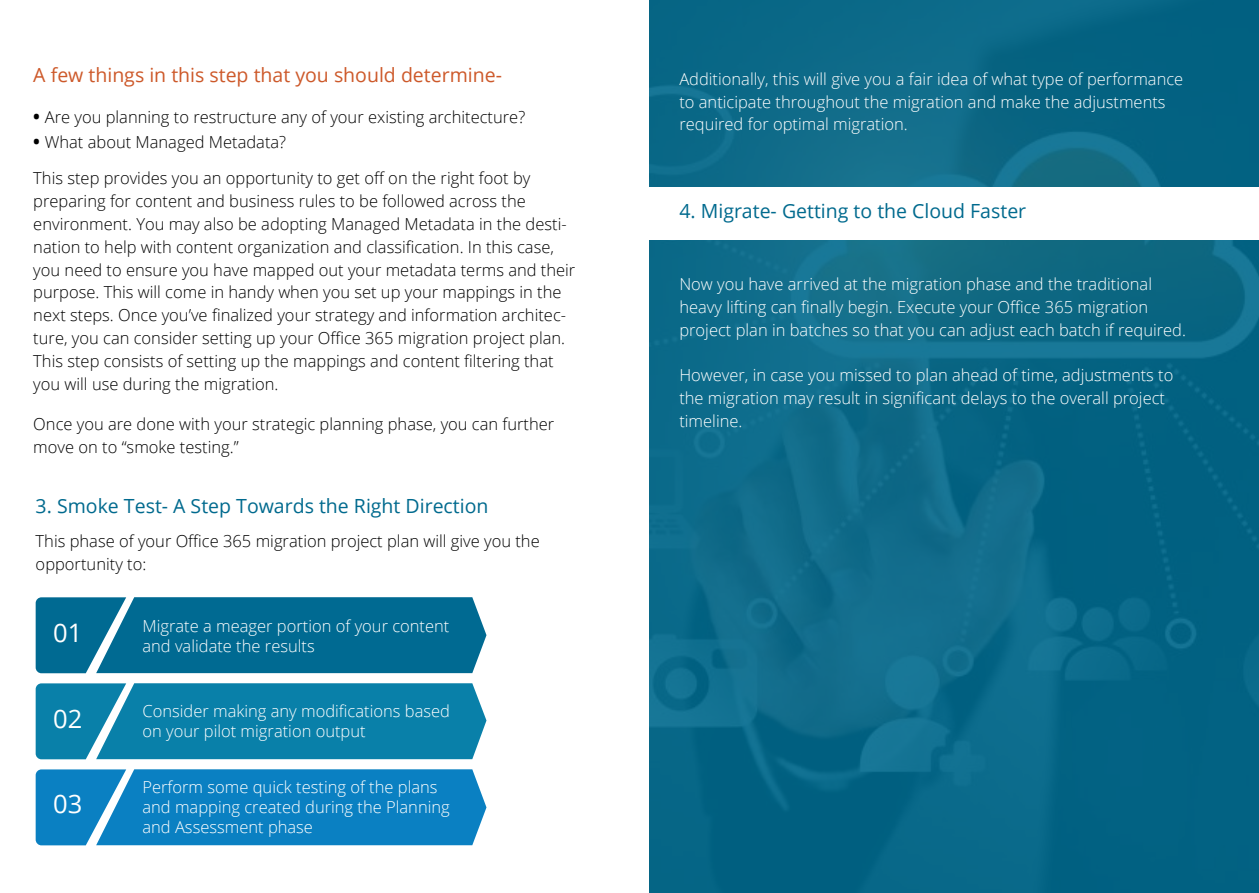
<style>
.page{position:relative;width:1259px;height:893px;background:#fff}
.page>*{position:absolute;margin:0;border:0;box-sizing:border-box;transform-origin:0 0}
.t1{font:25.5px "Open Sans";color:#fff}
.t2{font:19.5px "Open Sans";color:#006a8e}
.t3{font:19.5px "Open Sans";color:#cd592a}
.t4{font:300 16.5px/22.8px "Open Sans";color:#000}
.t5{font:300 16.5px/22.8px "Open Sans";color:#fff}
.s1{font-weight:700;font-size:18px}
</style>
<div class="page">
<img style="left:649px;top:0;width:610px;height:893px">
<div style="left:36px;top:597px;width:450px;height:76px;background:#006a92"></div>
<div style="left:36px;top:769px;width:450px;height:76px;background:#0a80c2"></div>
<div style="left:36px;top:683px;width:450px;height:76px;background:#0980a9"></div>
<div style="left:638px;top:187px;width:621px;height:53px;background:#fff"></div>
<p class="t3" style="left:33px;top:62px;width:470px">A few things in this step that you should determine-</p>
<p class="t4" style="left:33px;top:105px;width:493px"><span class="s1">•</span> Are you planning to restructure any of your existing architecture?</p>
<p class="t4" style="left:33px;top:124px;width:498px;line-height:36px"><span class="s1">•</span> What about Managed Metadata?<br>This step provides you an opportunity to get off on the right foot by</p>
<p class="t4" style="left:33px;top:189px;width:543px">preparing for content and business rules to be followed across the environment. You may also be adopting Managed Metadata in the desti&shy;nation to help with content organization and classification. In this case, you need to ensure you have mapped out your metadata terms and their purpose. This will come in handy when you set up your mappings in the next steps. Once you’ve finalized your strategy and information architec&shy;ture, you can consider setting up your Office 365 migration project plan.<br>This step consists of setting up the mappings and content filtering that you will use during the migration.</p>
<p class="t4" style="left:33px;top:413px;width:522px">Once you are done with your strategic planning phase, you can further move on to “smoke testing.”</p>
<p class="t2" style="left:36px;top:492px;width:454px">3. Smoke Test- A Step Towards the Right Direction</p>
<p class="t4" style="left:36px;top:529px;width:505px">This phase of your Office 365 migration project plan will give you the opportunity to:</p>
<h1 class="t1" style="left:53px;top:615px;width:31px">01</h1>
<h1 class="t1" style="left:53px;top:702px;width:31px">02</h1>
<h1 class="t1" style="left:53px;top:787px;width:31px">03</h1>
<p class="t5" style="left:142px;top:615px;width:308px;line-height:19.8px">Migrate a meager portion of your content and validate the results</p>
<p class="t5" style="left:142px;top:701px;width:309px;line-height:19.8px">Consider making any modifications based on your pilot migration output</p>
<p class="t5" style="left:142px;top:777px;width:309px;line-height:19.8px">Perform some quick testing of the plans and mapping created during the Planning and Assessment phase</p>
<p class="t5" style="left:679px;top:67px;width:505px">Additionally, this will give you a fair idea of what type of performance to anticipate throughout the migration and make the adjustments required for optimal migration.</p>
<p class="t2" style="left:679px;top:197px;width:348px">4. Migrate- Getting to the Cloud Faster</p>
<p class="t5" style="left:679px;top:272px;width:508px">Now you have arrived at the migration phase and the traditional heavy lifting can finally begin. Execute your Office 365 migration project plan in batches so that you can adjust each batch if required.</p>
<p class="t5" style="left:679px;top:364px;width:495px">However, in case you missed to plan ahead of time, adjustments to the migration may result in significant delays to the overall project timeline.</p>
</div>
